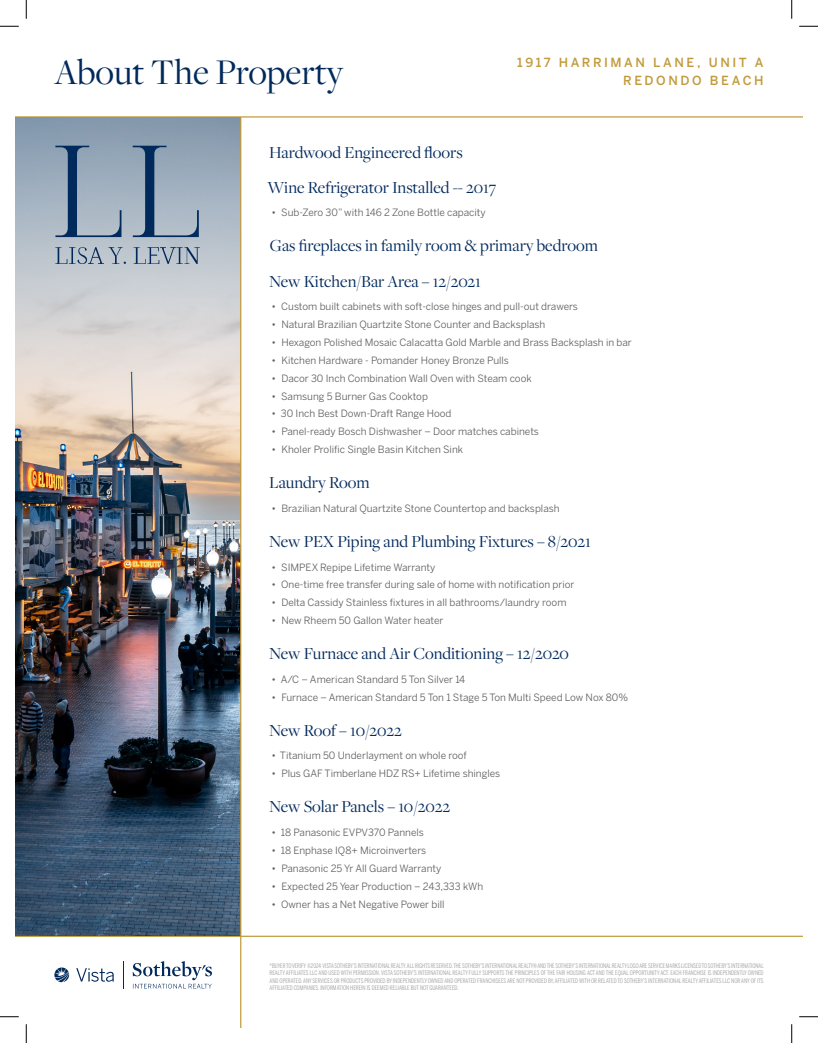
<style>
.page{position:relative;width:818px;height:1043px;background:#fff}
.page>*{position:absolute;margin:0;border:0;box-sizing:border-box;transform-origin:0 0}
.t1{font:37.5px "Freight Disp Pro";color:#00295c}
.Header_Style_1{font:17.5px "Freight Disp Pro";color:#00295c}
.t2{font:500 12.5px "Benton Sans";letter-spacing:.2em;color:#c19b3d}
.t3{font:10px "Benton Sans";color:#5d5d5d}
.Legal_Style_1{font:6.25px/7.5px "Benton Sans Comp";color:#989999;text-align:justify}
</style>
<div class="page">
<hr style="left:15px;top:935px;width:787px;height:1px;background:#c19b3d">
<hr style="left:15px;top:116px;width:787px;height:2px;background:#c19b3d">
<svg style="left:76px;top:968px;width:38px;height:13px"></svg>
<svg style="left:133px;top:961px;width:79px;height:27px"></svg>
<svg style="left:123px;top:961px;width:1px;height:27px"></svg>
<svg style="left:54px;top:967px;width:15px;height:15px"></svg>
<img style="left:15px;top:118px;width:225px;height:817px">
<hr style="left:240px;top:118px;width:1px;height:910px;background:#c19b3d">
<svg style="left:55px;top:146px;width:66px;height:91px;background:#8599ae"></svg>
<svg style="left:133px;top:146px;width:66px;height:91px;background:#8599ae"></svg>
<svg style="left:55px;top:247px;width:71px;height:17px"></svg>
<svg style="left:134px;top:247px;width:66px;height:17px"></svg>
<svg style="left:0;top:25px;width:19px;height:2px"></svg>
<svg style="left:799px;top:25px;width:19px;height:2px"></svg>
<svg style="left:0;top:1016px;width:19px;height:1px"></svg>
<svg style="left:799px;top:1016px;width:19px;height:1px"></svg>
<svg style="left:25px;top:0;width:2px;height:19px"></svg>
<svg style="left:25px;top:1024px;width:2px;height:18px"></svg>
<svg style="left:791px;top:0;width:1px;height:19px"></svg>
<svg style="left:791px;top:1024px;width:1px;height:18px"></svg>
<p class="t1" style="left:54px;top:48px;width:290px">About The Property</p>
<p class="t2" style="left:517px;top:55px;width:248px">1917 HARRIMAN LANE, UNIT A</p>
<p class="t2" style="left:623px;top:73px;width:142px">REDONDO BEACH</p>
<p class="Header_Style_1" style="left:269px;top:141px;width:195px">Hardwood Engineered floors</p>
<p class="Header_Style_1" style="left:267px;top:176px;width:230px">Wine Refrigerator Installed -- 2017</p>
<p class="t3" style="left:271px;top:207px;width:215px">• Sub-Zero 30” with 146 2 Zone Bottle capacity</p>
<p class="Header_Style_1" style="left:270px;top:234px;width:329px">Gas fireplaces in family room &amp; primary bedroom</p>
<p class="Header_Style_1" style="left:269px;top:269px;width:213px">New Kitchen/Bar Area – 12/2021</p>
<p class="t3" style="left:271px;top:300px;width:308px">• Custom built cabinets with soft-close hinges and pull-out drawers</p>
<p class="t3" style="left:271px;top:318px;width:275px">• Natural Brazilian Quartzite Stone Counter and Backsplash</p>
<p class="t3" style="left:271px;top:336px;width:361px">• Hexagon Polished Mosaic Calacatta Gold Marble and Brass Backsplash in bar</p>
<p class="t3" style="left:271px;top:354px;width:239px">• Kitchen Hardware - Pomander Honey Bronze Pulls</p>
<p class="t3" style="left:271px;top:372px;width:261px">• Dacor 30 Inch Combination Wall Oven with Steam cook</p>
<p class="t3" style="left:271px;top:390px;width:158px">• Samsung 5 Burner Gas Cooktop</p>
<p class="t3" style="left:271px;top:408px;width:181px">• 30 Inch Best Down-Draft Range Hood</p>
<p class="t3" style="left:271px;top:426px;width:269px">• Panel-ready Bosch Dishwasher – Door matches cabinets</p>
<p class="t3" style="left:271px;top:443px;width:193px">• Kholer Prolific Single Basin Kitchen Sink</p>
<p class="Header_Style_1" style="left:269px;top:471px;width:102px">Laundry Room</p>
<p class="t3" style="left:271px;top:502px;width:289px">• Brazilian Natural Quartzite Stone Countertop and backsplash</p>
<p class="Header_Style_1" style="left:269px;top:530px;width:323px">New PEX Piping and Plumbing Fixtures – 8/2021</p>
<p class="t3" style="left:271px;top:561px;width:165px">• SIMPEX Repipe Lifetime Warranty</p>
<p class="t3" style="left:271px;top:579px;width:304px">• One-time free transfer during sale of home with notification prior</p>
<p class="t3" style="left:271px;top:596px;width:296px">• Delta Cassidy Stainless fixtures in all bathrooms/laundry room</p>
<p class="t3" style="left:271px;top:614px;width:173px">• New Rheem 50 Gallon Water heater</p>
<p class="Header_Style_1" style="left:269px;top:642px;width:301px">New Furnace and Air Conditioning – 12/2020</p>
<p class="t3" style="left:271px;top:673px;width:195px">• A/C – American Standard 5 Ton Silver 14</p>
<p class="t3" style="left:271px;top:691px;width:358px">• Furnace – American Standard 5 Ton 1 Stage 5 Ton Multi Speed Low Nox 80%</p>
<p class="Header_Style_1" style="left:269px;top:719px;width:134px">New Roof – 10/2022</p>
<p class="t3" style="left:271px;top:750px;width:197px">• Titanium 50 Underlayment on whole roof</p>
<p class="t3" style="left:271px;top:767px;width:230px">• Plus GAF Timberlane HDZ RS+ Lifetime shingles</p>
<p class="Header_Style_1" style="left:269px;top:795px;width:182px">New Solar Panels – 10/2022</p>
<p class="t3" style="left:271px;top:826px;width:154px">• 18 Panasonic EVPV370 Pannels</p>
<p class="t3" style="left:271px;top:844px;width:156px">• 18 Enphase IQ8+ Microinverters</p>
<p class="t3" style="left:271px;top:862px;width:171px">• Panasonic 25 Yr All Guard Warranty</p>
<p class="t3" style="left:271px;top:880px;width:213px">• Expected 25 Year Production – 243,333 kWh</p>
<p class="t3" style="left:271px;top:898px;width:174px">• Owner has a Net Negative Power bill</p>
<p class="Legal_Style_1" style="left:269px;top:961px;width:495px">*BUYER TO VERIFY ©2024 VISTA SOTHEBY’S INTERNATIONAL REALTY. ALL RIGHTS RESERVED. THE SOTHEBY’S INTERNATIONAL REALTY® AND THE SOTHEBY’S INTERNATIONAL REALTY LOGO ARE SERVICE MARKS LICENSED TO SOTHEBY’S INTERNATIONAL REALTY AFFILIATES LLC AND USED WITH PERMISSION. VISTA SOTHEBY’S INTERNATIONAL REALTY FULLY SUPPORTS THE PRINCIPLES OF THE FAIR HOUSING ACT AND THE EQUAL OPPORTUNITY ACT. EACH FRANCHISE IS INDEPENDENTLY OWNED AND OPERATED. ANY SERVICES OR PRODUCTS PROVIDED BY INDEPENDENTLY OWNED AND OPERATED FRANCHISEES ARE NOT PROVIDED BY, AFFILIATED WITH OR RELATED TO SOTHEBY’S INTERNATIONAL REALTY AFFILIATES LLC NOR ANY OF ITS AFFILIATED COMPANIES. INFORMATION HEREIN IS DEEMED RELIABLE BUT NOT GUARANTEED.</p>
</div>
